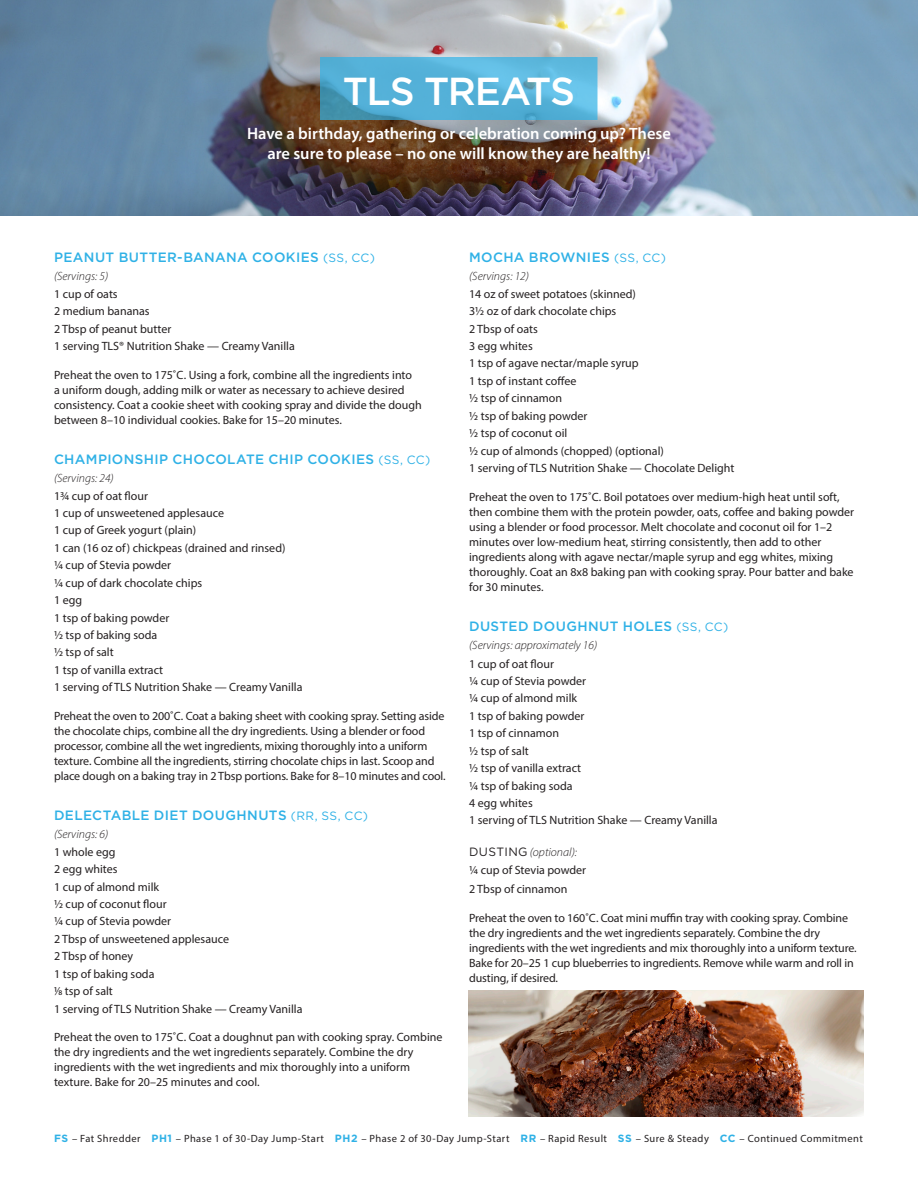
<style>
.page{position:relative;width:918px;height:1188px;background:#fff}
.page>*{position:absolute;margin:0;border:0;box-sizing:border-box;transform-origin:0 0}
.t1{font:500 39px "Gotham";letter-spacing:-.04em;color:#fff}
.t2{font:600 16.5px/19.8px "Myriad Pro";color:#fff;text-align:center}
.t3{font:500 13.5px "Gotham";letter-spacing:.025em;color:#2fb1e6}
.t4{font:12px/15px "Myriad Pro";color:#231f20}
.t5{font:italic 300 12px "Myriad Pro";color:#231f20}
.t6{font:10.5px "Myriad Pro";letter-spacing:.04em;color:#231f20}
.s1{font-weight:400;font-size:12px}
.s2{font-family:"Gotham";font-weight:400;font-style:normal}
.s3{font-family:"Gotham";font-weight:700;color:#2fb1e6}
</style>
<div class="page">
<img style="left:0;top:0;width:918px;height:216px">
<img style="left:469px;top:990px;width:395px;height:127px">
<svg style="left:321px;top:57px;width:276px;height:62px;background:#56b1d7"></svg>
<p class="t1" style="left:343px;top:69px;width:234px">TLS TREATS</p>
<p class="t2" style="left:247px;top:123px;width:425px">Have a birthday, gathering or celebration coming up? These are sure to please – no one will know they are healthy!</p>
<p class="t3" style="left:54px;top:249px;width:323px">PEANUT BUTTER-BANANA COOKIES <span class="s1">(SS, CC)</span></p>
<p class="t5" style="left:54px;top:269px;width:56px">(Servings: 5)</p>
<p class="t4" style="left:54px;top:286px;width:65px">1 cup of oats</p>
<p class="t4" style="left:54px;top:303px;width:97px">2 medium bananas</p>
<p class="t4" style="left:54px;top:321px;width:119px">2 Tbsp of peanut butter</p>
<p class="t4" style="left:54px;top:338px;width:242px">1 serving TLS® Nutrition Shake — Creamy Vanilla</p>
<p class="t4" style="left:54px;top:367px;width:369px">Preheat the oven to 175˚C. Using a fork, combine all the ingredients into<br>a uniform dough, adding milk or water as necessary to achieve desired consistency. Coat a cookie sheet with cooking spray and divide the dough between 8–10 individual cookies. Bake for 15–20 minutes.</p>
<p class="t3" style="left:54px;top:451px;width:378px">CHAMPIONSHIP CHOCOLATE CHIP COOKIES <span class="s1">(SS, CC)</span></p>
<p class="t5" style="left:54px;top:471px;width:61px">(Servings: 24)</p>
<p class="t4" style="left:54px;top:488px;width:96px">1¾ cup of oat flour</p>
<p class="t4" style="left:54px;top:505px;width:172px">1 cup of unsweetened applesauce</p>
<p class="t4" style="left:54px;top:523px;width:144px">1 cup of Greek yogurt (plain)</p>
<p class="t4" style="left:54px;top:540px;width:233px">1 can (16 oz of) chickpeas (drained and rinsed)</p>
<p class="t4" style="left:54px;top:558px;width:119px">¼ cup of Stevia powder</p>
<p class="t4" style="left:54px;top:575px;width:150px">¼ cup of dark chocolate chips</p>
<p class="t4" style="left:54px;top:592px;width:30px">1 egg</p>
<p class="t4" style="left:54px;top:610px;width:117px">1 tsp of baking powder</p>
<p class="t4" style="left:54px;top:627px;width:105px">½ tsp of baking soda</p>
<p class="t4" style="left:54px;top:645px;width:61px">½ tsp of salt</p>
<p class="t4" style="left:54px;top:662px;width:111px">1 tsp of vanilla extract</p>
<p class="t4" style="left:54px;top:680px;width:250px">1 serving of TLS Nutrition Shake — Creamy Vanilla</p>
<p class="t4" style="left:54px;top:708px;width:393px">Preheat the oven to 200˚C. Coat a baking sheet with cooking spray. Setting aside the chocolate chips, combine all the dry ingredients. Using a blender or food processor, combine all the wet ingredients, mixing thoroughly into a uniform texture. Combine all the ingredients, stirring chocolate chips in last. Scoop and place dough on a baking tray in 2 Tbsp portions. Bake for 8–10 minutes and cool.</p>
<p class="t3" style="left:54px;top:807px;width:316px">DELECTABLE DIET DOUGHNUTS <span class="s1">(RR, SS, CC)</span></p>
<p class="t5" style="left:54px;top:827px;width:56px">(Servings: 6)</p>
<p class="t4" style="left:54px;top:844px;width:63px">1 whole egg</p>
<p class="t4" style="left:54px;top:861px;width:65px">2 egg whites</p>
<p class="t4" style="left:54px;top:879px;width:107px">1 cup of almond milk</p>
<p class="t4" style="left:54px;top:896px;width:114px">½ cup of coconut flour</p>
<p class="t4" style="left:54px;top:914px;width:119px">¼ cup of Stevia powder</p>
<p class="t4" style="left:54px;top:931px;width:177px">2 Tbsp of unsweetened applesauce</p>
<p class="t4" style="left:54px;top:949px;width:81px">2 Tbsp of honey</p>
<p class="t4" style="left:54px;top:966px;width:102px">1 tsp of baking soda</p>
<p class="t4" style="left:54px;top:983px;width:60px">1/8 tsp of salt</p>
<p class="t4" style="left:54px;top:1001px;width:250px">1 serving of TLS Nutrition Shake — Creamy Vanilla</p>
<p class="t4" style="left:54px;top:1029px;width:390px">Preheat the oven to 175˚C. Coat a doughnut pan with cooking spray. Combine the dry ingredients and the wet ingredients separately. Combine the dry ingredients with the wet ingredients and mix thoroughly into a uniform texture. Bake for 20–25 minutes and cool.</p>
<p class="t3" style="left:469px;top:249px;width:198px">MOCHA BROWNIES <span class="s1">(SS, CC)</span></p>
<p class="t5" style="left:469px;top:269px;width:61px">(Servings: 12)</p>
<p class="t4" style="left:469px;top:286px;width:168px">14 oz of sweet potatoes (skinned)</p>
<p class="t4" style="left:469px;top:303px;width:149px">3½ oz of dark chocolate chips</p>
<p class="t4" style="left:469px;top:321px;width:70px">2 Tbsp of oats</p>
<p class="t4" style="left:469px;top:338px;width:65px">3 egg whites</p>
<p class="t4" style="left:469px;top:356px;width:171px">1 tsp of agave nectar/maple syrup</p>
<p class="t4" style="left:469px;top:373px;width:109px">1 tsp of instant coffee</p>
<p class="t4" style="left:469px;top:391px;width:94px">½ tsp of cinnamon</p>
<p class="t4" style="left:469px;top:408px;width:120px">½ tsp of baking powder</p>
<p class="t4" style="left:469px;top:426px;width:100px">½ tsp of coconut oil</p>
<p class="t4" style="left:469px;top:443px;width:196px">½ cup of almonds (chopped) (optional)</p>
<p class="t4" style="left:469px;top:460px;width:267px">1 serving of TLS Nutrition Shake — Chocolate Delight</p>
<p class="t4" style="left:469px;top:489px;width:386px">Preheat the oven to 175˚C. Boil potatoes over medium-high heat until soft, then combine them with the protein powder, oats, coffee and baking powder using a blender or food processor. Melt chocolate and coconut oil for 1–2 minutes over low-medium heat, stirring consistently, then add to other ingredients along with agave nectar/maple syrup and egg whites, mixing thoroughly. Coat an 8x8 baking pan with cooking spray. Pour batter and bake for 30 minutes.</p>
<p class="t3" style="left:469px;top:618px;width:261px">DUSTED DOUGHNUT HOLES <span class="s1">(SS, CC)</span></p>
<p class="t5" style="left:469px;top:638px;width:130px">(Servings: approximately 16)</p>
<p class="t4" style="left:469px;top:656px;width:86px">1 cup of oat flour</p>
<p class="t4" style="left:469px;top:673px;width:119px">¼ cup of Stevia powder</p>
<p class="t4" style="left:469px;top:691px;width:110px">¼ cup of almond milk</p>
<p class="t4" style="left:469px;top:708px;width:117px">1 tsp of baking powder</p>
<p class="t4" style="left:469px;top:726px;width:91px">1 tsp of cinnamon</p>
<p class="t4" style="left:469px;top:743px;width:61px">½ tsp of salt</p>
<p class="t4" style="left:469px;top:760px;width:114px">½ tsp of vanilla extract</p>
<p class="t4" style="left:469px;top:778px;width:105px">¼ tsp of baking soda</p>
<p class="t4" style="left:469px;top:795px;width:65px">4 egg whites</p>
<p class="t4" style="left:469px;top:813px;width:250px">1 serving of TLS Nutrition Shake — Creamy Vanilla</p>
<p class="t5" style="left:469px;top:845px;width:109px"><span class="s2">DUSTING</span> (optional):</p>
<p class="t4" style="left:469px;top:863px;width:119px">¼ cup of Stevia powder</p>
<p class="t4" style="left:469px;top:881px;width:100px">2 Tbsp of cinnamon</p>
<p class="t4" style="left:469px;top:910px;width:389px">Preheat the oven to 160˚C. Coat mini muffin tray with cooking spray. Combine the dry ingredients and the wet ingredients separately. Combine the dry ingredients with the wet ingredients and mix thoroughly into a uniform texture.<br>Bake for 20–25 1 cup blueberries to ingredients. Remove while warm and roll in dusting, if desired.</p>
<p class="t6" style="left:54px;top:1132px;width:810px"><span class="s3">FS</span> – Fat Shredder <span class="s3">PH1</span> – Phase 1 of 30-Day Jump-Start <span class="s3">PH2</span> – Phase 2 of 30-Day Jump-Start <span class="s3">RR</span> – Rapid Result <span class="s3">SS</span> – Sure &amp; Steady <span class="s3">CC</span> – Continued Commitment</p>
</div>
